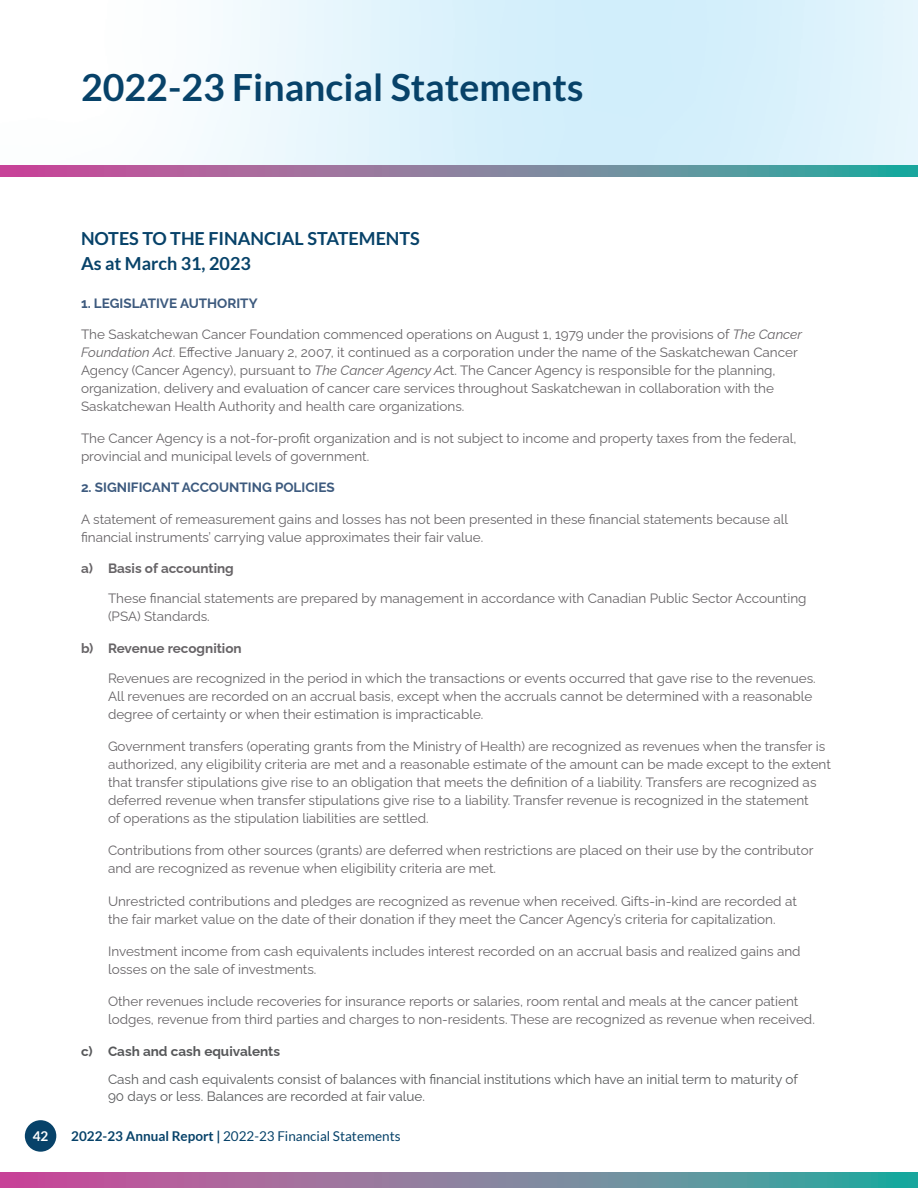
<style>
.page{position:relative;width:918px;height:1188px;background:#fff}
.page>*{position:absolute;margin:0;border:0;box-sizing:border-box;transform-origin:0 0}
.t1{font:700 37.5px "Lato";color:#074269}
.t2{font:700 18px/25.5px "Lato";color:#074269}
.t3{font:13.5px/18px "Raleway";color:#676467}
.t4{font:13.5px/16.5px "Raleway";color:#57585a}
.t5{font:700 13.5px "Raleway";color:#3d5a7e}
.t6{font:13.5px "Lato";color:#074269}
.t7{font:700 13.5px "Raleway";color:#676467}
.t8{font:700 13.5px "Raleway";color:#57585a}
.t9{font:700 13.5px "Lato";color:#fff}
.s1{font-style:italic}
.s2{font-weight:700}
</style>
<div class="page">
<div style="left:25px;top:1120px;width:31px;height:32px;background:#074269;border-radius:50%"></div>
<svg style="left:0;top:1172px;width:918px;height:16px;background:#847e9e"></svg>
<svg style="left:0;top:165px;width:918px;height:12px;background:#837e9e"></svg>
<h1 class="t1" style="left:81px;top:66px;width:504px">2022-23 Financial Statements</h1>
<h2 class="t2" style="left:81px;top:225px;width:340px">NOTES TO THE FINANCIAL STATEMENTS<br>As at March 31, 2023</h2>
<p class="t5" style="left:81px;top:292px;width:178px">1. LEGISLATIVE AUTHORITY</p>
<p class="t3" style="left:81px;top:324px;width:723px">The Saskatchewan Cancer Foundation commenced operations on August 1, 1979 under the provisions of <span class="s1">The Cancer Foundation Act</span>. Effective January 2, 2007, it continued as a corporation under the name of the Saskatchewan Cancer Agency (Cancer Agency), pursuant to <span class="s1">The Cancer Agency Ac</span>t. The Cancer Agency is responsible for the planning, organization, delivery and evaluation of cancer care services throughout Saskatchewan in collaboration with the Saskatchewan Health Authority and health care organizations.</p>
<p class="t3" style="left:81px;top:428px;width:717px">The Cancer Agency is a not-for-profit organization and is not subject to income and property taxes from the federal, provincial and municipal levels of government.</p>
<p class="t5" style="left:81px;top:477px;width:255px">2. SIGNIFICANT ACCOUNTING POLICIES</p>
<p class="t3" style="left:81px;top:509px;width:709px">A statement of remeasurement gains and losses has not been presented in these financial statements because all financial instruments’ carrying value approximates their fair value.</p>
<p class="t7" style="left:81px;top:558px;width:154px">a) Basis of accounting</p>
<p class="t3" style="left:108px;top:588px;width:700px">These financial statements are prepared by management in accordance with Canadian Public Sector Accounting (PSA) Standards.</p>
<p class="t7" style="left:81px;top:637px;width:162px">b) Revenue recognition</p>
<p class="t3" style="left:108px;top:668px;width:709px">Revenues are recognized in the period in which the transactions or events occurred that gave rise to the revenues.<br>All revenues are recorded on an accrual basis, except when the accruals cannot be determined with a reasonable degree of certainty or when their estimation is impracticable.</p>
<p class="t3" style="left:108px;top:736px;width:724px">Government transfers (operating grants from the Ministry of Health) are recognized as revenues when the transfer is authorized, any eligibility criteria are met and a reasonable estimate of the amount can be made except to the extent that transfer stipulations give rise to an obligation that meets the definition of a liability. Transfers are recognized as deferred revenue when transfer stipulations give rise to a liability. Transfer revenue is recognized in the statement<br>of operations as the stipulation liabilities are settled.</p>
<p class="t3" style="left:108px;top:840px;width:707px">Contributions from other sources (grants) are deferred when restrictions are placed on their use by the contributor and are recognized as revenue when eligibility criteria are met.</p>
<p class="t3" style="left:108px;top:890px;width:690px">Unrestricted contributions and pledges are recognized as revenue when received. Gifts-in-kind are recorded at the fair market value on the date of their donation if they meet the Cancer Agency’s criteria for capitalization.</p>
<p class="t3" style="left:108px;top:941px;width:694px">Investment income from cash equivalents includes interest recorded on an accrual basis and realized gains and losses on the sale of investments.</p>
<p class="t3" style="left:108px;top:991px;width:708px">Other revenues include recoveries for insurance reports or salaries, room rental and meals at the cancer patient lodges, revenue from third parties and charges to non-residents. These are recognized as revenue when received.</p>
<p class="t8" style="left:81px;top:1040px;width:201px">c) Cash and cash equivalents</p>
<p class="t4" style="left:108px;top:1070px;width:691px">Cash and cash equivalents consist of balances with financial institutions which have an initial term to maturity of<br>90 days or less. Balances are recorded at fair value.</p>
<p class="t9" style="left:33px;top:1129px;width:17px">42</p>
<p class="t6" style="left:71px;top:1129px;width:331px"><span class="s2">2022-23 Annual Report |</span> 2022-23 Financial Statements</p>
</div>
